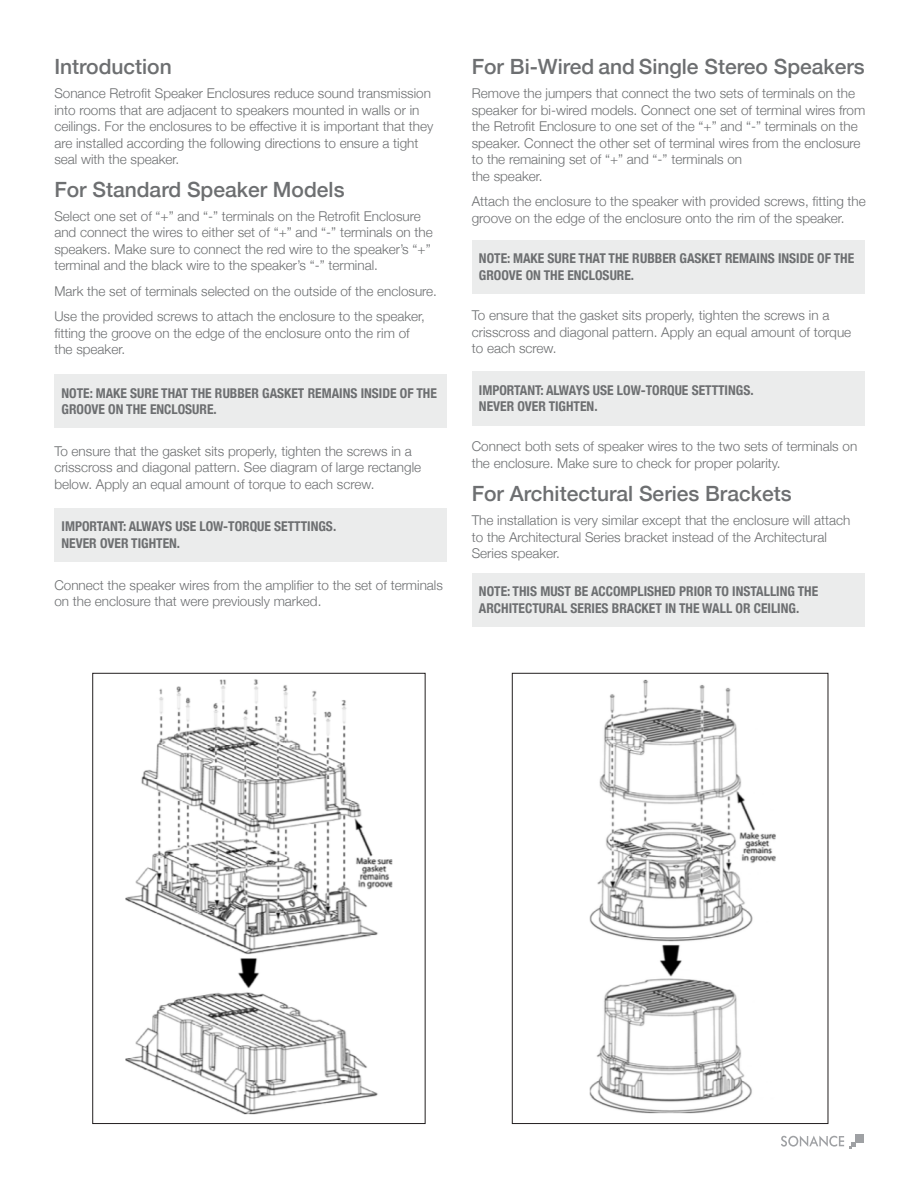
<style>
.page{position:relative;width:918px;height:1188px;background:#fff}
.page>*{position:absolute;margin:0;border:0;box-sizing:border-box;transform-origin:0 0}
.t1{font:500 21px "Helvetica Neue";color:#6d6f71}
.t2{font:300 13.5px/16.5px "Helvetica Neue";color:#6d6f71}
.t3{font:700 condensed 13.5px/16.5px "Helvetica Neue";color:#6d6f71}
</style>
<div class="page">
<div style="left:856px;top:1134px;width:8px;height:8px;background:#9fa1a4"></div>
<svg style="left:781px;top:1136px;width:75px;height:12px"></svg>
<div style="left:472px;top:240px;width:392px;height:54px;background:#ebecec"></div>
<div style="left:512px;top:673px;width:316px;height:451px;border:1px solid #231f20"></div>
<div style="left:54px;top:374px;width:393px;height:54px;background:#ebecec"></div>
<div style="left:54px;top:508px;width:393px;height:54px;background:#ebecec"></div>
<div style="left:472px;top:371px;width:392px;height:54px;background:#ebecec"></div>
<div style="left:472px;top:573px;width:392px;height:54px;background:#ebecec"></div>
<div style="left:92px;top:673px;width:334px;height:451px;border:1px solid #231f20"></div>
<img style="left:125px;top:679px;width:268px;height:436px">
<img style="left:589px;top:679px;width:187px;height:435px">
<p class="t1" style="left:54px;top:50px;width:119px">Introduction</p>
<p class="t2" style="left:54px;top:84px;width:381px">Sonance Retrofit Speaker Enclosures reduce sound transmission into rooms that are adjacent to speakers mounted in walls or in ceilings. For the enclosures to be effective it is important that they are installed according the following directions to ensure a tight</p>
<p class="t2" style="left:54px;top:150px;width:127px">seal with the speaker.</p>
<p class="t1" style="left:54px;top:172px;width:292px">For Standard Speaker Models</p>
<p class="t2" style="left:54px;top:207px;width:380px">Select one set of “+” and “-” terminals on the Retrofit Enclosure and connect the wires to either set of “+” and “-” terminals on the speakers. Make sure to connect the red wire to the speaker’s “+” terminal and the black wire to the speaker’s “-” terminal.</p>
<p class="t2" style="left:54px;top:282px;width:384px">Mark the set of terminals selected on the outside of the enclosure.</p>
<p class="t2" style="left:54px;top:307px;width:372px">Use the provided screws to attach the enclosure to the speaker, fitting the groove on the edge of the enclosure onto the rim of</p>
<p class="t2" style="left:54px;top:340px;width:72px">the speaker.</p>
<p class="t3" style="left:62px;top:384px;width:377px">NOTE: MAKE SURE THAT THE RUBBER GASKET REMAINS INSIDE OF THE<br>GROOVE ON THE ENCLOSURE.</p>
<p class="t2" style="left:54px;top:442px;width:368px">To ensure that the gasket sits properly, tighten the screws in a crisscross and diagonal pattern. See diagram of large rectangle below. Apply an equal amount of torque to each screw.</p>
<p class="t3" style="left:62px;top:518px;width:276px">IMPORTANT: ALWAYS USE LOW-TORQUE SETTTINGS.</p>
<p class="t3" style="left:62px;top:534px;width:120px">NEVER OVER TIGHTEN.</p>
<p class="t2" style="left:54px;top:575px;width:390px">Connect the speaker wires from the amplifier to the set of terminals on the enclosure that were previously marked.</p>
<p class="t1" style="left:472px;top:50px;width:395px">For Bi-Wired and Single Stereo Speakers</p>
<p class="t2" style="left:472px;top:84px;width:395px">Remove the jumpers that connect the two sets of terminals on the speaker for bi-wired models. Connect one set of terminal wires from the Retrofit Enclosure to one set of the “+” and “-” terminals on the speaker. Connect the other set of terminal wires from the enclosure to the remaining set of “+” and “-” terminals on</p>
<p class="t2" style="left:472px;top:167px;width:72px">the speaker.</p>
<p class="t2" style="left:472px;top:192px;width:396px">Attach the enclosure to the speaker with provided screws, fitting the groove on the edge of the enclosure onto the rim of the speaker.</p>
<p class="t3" style="left:479px;top:249px;width:377px">NOTE: MAKE SURE THAT THE RUBBER GASKET REMAINS INSIDE OF THE<br>GROOVE ON THE ENCLOSURE.</p>
<p class="t2" style="left:472px;top:306px;width:381px">To ensure that the gasket sits properly, tighten the screws in a crisscross and diagonal pattern. Apply an equal amount of torque to each screw.</p>
<p class="t3" style="left:479px;top:381px;width:276px">IMPORTANT: ALWAYS USE LOW-TORQUE SETTTINGS.</p>
<p class="t3" style="left:479px;top:397px;width:120px">NEVER OVER TIGHTEN.</p>
<p class="t2" style="left:472px;top:437px;width:387px">Connect both sets of speaker wires to the two sets of terminals on the enclosure. Make sure to check for proper polarity.</p>
<p class="t1" style="left:472px;top:477px;width:321px">For Architectural Series Brackets</p>
<p class="t2" style="left:472px;top:511px;width:380px">The installation is very similar except that the enclosure will attach to the Architectural Series bracket instead of the Architectural<br>Series speaker.</p>
<p class="t3" style="left:479px;top:582px;width:341px">NOTE: THIS MUST BE ACCOMPLISHED PRIOR TO INSTALLING THE<br>ARCHITECTURAL SERIES BRACKET IN THE WALL OR CEILING.</p>
</div>
